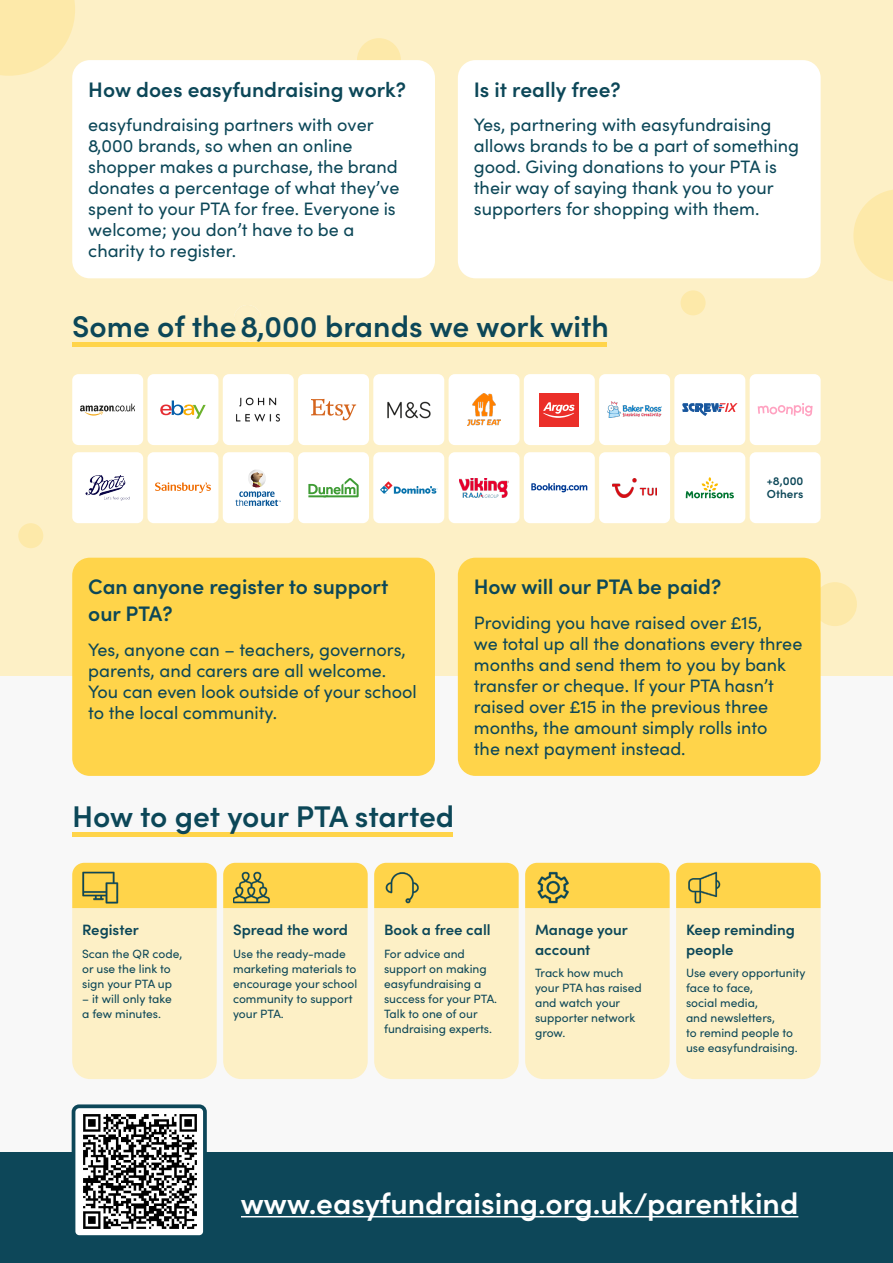
<style>
.page{position:relative;width:893px;height:1263px;background:#f8f8f8}
.page>*{position:absolute;margin:0;border:0;box-sizing:border-box;transform-origin:0 0}
.t1{font:600 30px "Sofia Pro";color:#0c4758}
.t2{font:600 30px "Sofia Pro";color:#fff}
.t3{font:600 21px/27px "Sofia Pro";color:#0c4758}
.t4{font:18px/21px "Sofia Pro";color:#0c4758}
.t5{font:600 15px/19.5px "Sofia Pro";color:#0c4758}
.t6{font:12px/15px "Sofia Pro";color:#0c4758}
.t7{font:600 11.7px/12.9px "Sofia Pro";color:#0c4758}
</style>
<div class="page">
<div style="left:0;top:0;width:893px;height:676px;background:#fdf0c6"></div>
<div style="left:0;top:1152px;width:893px;height:111px;background:#0d4759"></div>
<svg style="left:853px;top:190px;width:40px;height:92px"></svg>
<div style="left:813px;top:582px;width:44px;height:44px;background:#fde9a9;border-radius:50%"></div>
<div style="left:18px;top:523px;width:25px;height:25px;background:#fde9a9;border-radius:50%"></div>
<div style="left:681px;top:290px;width:25px;height:25px;background:#fde9a9;border-radius:50%"></div>
<div style="left:357px;top:38px;width:44px;height:44px;background:#fde9a9;border-radius:50%"></div>
<svg style="left:0;top:0;width:75px;height:76px"></svg>
<hr style="left:241px;top:1216px;width:557px;height:1px;background:#fff">
<div style="left:74px;top:1106px;width:131px;height:131px;background:#fff;border-radius:6px"></div>
<div style="left:72px;top:1104px;width:135px;height:135px;border:4px solid #0d4759;border-radius:6px"></div>
<img style="left:83px;top:1115px;width:114px;height:113px">
<svg style="left:72px;top:863px;width:145px;height:216px"></svg>
<svg style="left:223px;top:863px;width:145px;height:216px"></svg>
<svg style="left:374px;top:863px;width:145px;height:216px"></svg>
<svg style="left:525px;top:863px;width:145px;height:216px"></svg>
<svg style="left:676px;top:863px;width:145px;height:216px"></svg>
<div style="left:458px;top:558px;width:363px;height:218px;background:#ffd44a;border-radius:18px"></div>
<div style="left:72px;top:558px;width:363px;height:218px;background:#ffd44a;border-radius:18px"></div>
<div style="left:72px;top:832px;width:380px;height:5px;background:#ffd44a"></div>
<div style="left:72px;top:342px;width:535px;height:5px;background:#ffd44a"></div>
<div style="left:458px;top:60px;width:363px;height:218px;background:#fff;border-radius:18px"></div>
<div style="left:72px;top:60px;width:363px;height:218px;background:#fff;border-radius:18px"></div>
<img style="left:82px;top:866px;width:39px;height:42px">
<img style="left:233px;top:866px;width:40px;height:42px">
<img style="left:384px;top:866px;width:39px;height:42px">
<img style="left:535px;top:866px;width:39px;height:42px">
<img style="left:686px;top:866px;width:39px;height:42px">
<div style="left:72px;top:374px;width:71px;height:71px;background:#fff;border-radius:6px"></div>
<div style="left:72px;top:452px;width:71px;height:71px;background:#fff;border-radius:6px"></div>
<div style="left:449px;top:374px;width:70px;height:71px;background:#fff;border-radius:6px"></div>
<div style="left:449px;top:452px;width:70px;height:71px;background:#fff;border-radius:6px"></div>
<div style="left:223px;top:374px;width:71px;height:71px;background:#fff;border-radius:6px"></div>
<div style="left:223px;top:452px;width:71px;height:71px;background:#fff;border-radius:6px"></div>
<div style="left:599px;top:374px;width:71px;height:71px;background:#fff;border-radius:6px"></div>
<div style="left:599px;top:452px;width:71px;height:71px;background:#fff;border-radius:6px"></div>
<div style="left:147px;top:374px;width:71px;height:71px;background:#fff;border-radius:6px"></div>
<div style="left:147px;top:452px;width:71px;height:71px;background:#fff;border-radius:6px"></div>
<div style="left:524px;top:374px;width:71px;height:71px;background:#fff;border-radius:6px"></div>
<div style="left:524px;top:452px;width:71px;height:71px;background:#fff;border-radius:6px"></div>
<div style="left:298px;top:374px;width:71px;height:71px;background:#fff;border-radius:6px"></div>
<div style="left:298px;top:452px;width:71px;height:71px;background:#fff;border-radius:6px"></div>
<div style="left:674px;top:374px;width:71px;height:71px;background:#fff;border-radius:6px"></div>
<div style="left:674px;top:452px;width:71px;height:71px;background:#fff;border-radius:6px"></div>
<div style="left:373px;top:374px;width:71px;height:71px;background:#fff;border-radius:6px"></div>
<div style="left:373px;top:452px;width:71px;height:71px;background:#fff;border-radius:6px"></div>
<div style="left:750px;top:374px;width:71px;height:71px;background:#fff;border-radius:6px"></div>
<div style="left:750px;top:452px;width:71px;height:71px;background:#fff;border-radius:6px"></div>
<svg style="left:80px;top:404px;width:55px;height:11px"></svg>
<svg style="left:160px;top:401px;width:45px;height:18px"></svg>
<img style="left:236px;top:398px;width:44px;height:23px">
<svg style="left:311px;top:399px;width:45px;height:21px"></svg>
<img style="left:387px;top:401px;width:44px;height:18px">
<img style="left:468px;top:393px;width:32px;height:33px">
<div style="left:540px;top:393px;width:39px;height:33px;background:#eb2f29"></div>
<svg style="left:543px;top:402px;width:32px;height:16px"></svg>
<img style="left:607px;top:401px;width:55px;height:17px">
<svg style="left:683px;top:403px;width:54px;height:13px"></svg>
<svg style="left:758px;top:403px;width:54px;height:13px"></svg>
<img style="left:86px;top:475px;width:44px;height:25px">
<svg style="left:236px;top:470px;width:45px;height:36px"></svg>
<svg style="left:309px;top:478px;width:49px;height:19px"></svg>
<svg style="left:380px;top:481px;width:58px;height:13px"></svg>
<img style="left:459px;top:478px;width:50px;height:19px">
<svg style="left:531px;top:483px;width:56px;height:9px"></svg>
<img style="left:613px;top:478px;width:43px;height:19px">
<svg style="left:155px;top:482px;width:56px;height:11px"></svg>
<svg style="left:686px;top:477px;width:48px;height:21px"></svg>
<p class="t3" style="left:88px;top:74px;width:319px">How does easyfundraising work?</p>
<p class="t4" style="left:88px;top:113px;width:313px">easyfundraising partners with over<br>8,000 brands, so when an online shopper makes a purchase, the brand donates a percentage of what they’ve spent to your PTA for free. Everyone is welcome; you don’t have to be a charity to register.</p>
<p class="t3" style="left:474px;top:75px;width:148px">Is it really free?</p>
<p class="t4" style="left:474px;top:114px;width:327px">Yes, partnering with easyfundraising allows brands to be a part of something good. Giving donations to your PTA is their way of saying thank you to your supporters for shopping with them.</p>
<p class="t1" style="left:72px;top:304px;width:538px">Some of the 7,000 brands we work with</p>
<h1 class="t1" style="left:240px;top:309px;width:19px">8</h1>
<p class="t7" style="left:767px;top:473px;width:38px">+8,000<br>Others</p>
<p class="t3" style="left:88px;top:572px;width:302px">Can anyone register to support our PTA?</p>
<p class="t4" style="left:88px;top:638px;width:330px">Yes, anyone can – teachers, governors, parents, and carers are all welcome.<br>You can even look outside of your school to the local community.</p>
<p class="t1" style="left:72px;top:794px;width:384px">How to get your PTA started</p>
<p class="t3" style="left:474px;top:572px;width:249px">How will our PTA be paid?</p>
<p class="t4" style="left:474px;top:611px;width:330px">Providing you have raised over £15,<br>we total up all the donations every three months and send them to you by bank transfer or cheque. If your PTA hasn’t raised over £15 in the previous three months, the amount simply rolls into</p>
<p class="t4" style="left:474px;top:737px;width:213px">the next payment instead.</p>
<p class="t5" style="left:82px;top:919px;width:58px">Register</p>
<p class="t6" style="left:82px;top:945px;width:102px">Scan the QR code, or use the link to sign your PTA up</p>
<p class="t6" style="left:82px;top:990px;width:91px">– it will only take</p>
<p class="t6" style="left:82px;top:1005px;width:80px">a few minutes.</p>
<p class="t5" style="left:233px;top:919px;width:116px">Spread the word</p>
<p class="t6" style="left:233px;top:945px;width:114px">Use the ready-made</p>
<p class="t6" style="left:233px;top:960px;width:126px">marketing materials to encourage your school community to support your PTA.</p>
<p class="t5" style="left:384px;top:919px;width:108px">Book a free call</p>
<p class="t6" style="left:384px;top:945px;width:82px">For advice and</p>
<p class="t6" style="left:384px;top:960px;width:115px">support on making easyfundraising a success for your PTA.<br>Talk to one of our fundraising experts.</p>
<p class="t5" style="left:535px;top:919px;width:94px">Manage your account</p>
<p class="t6" style="left:535px;top:965px;width:108px">Track how much your PTA has raised and watch your supporter network grow.</p>
<p class="t5" style="left:686px;top:919px;width:110px">Keep reminding people</p>
<p class="t6" style="left:686px;top:965px;width:121px">Use every opportunity face to face,<br>social media,<br>and newsletters,</p>
<p class="t6" style="left:686px;top:1025px;width:113px">to remind people to use easyfundraising.</p>
<p class="t2" style="left:241px;top:1180px;width:559px">www.easyfundraising.org.uk/parentkind</p>
</div>
